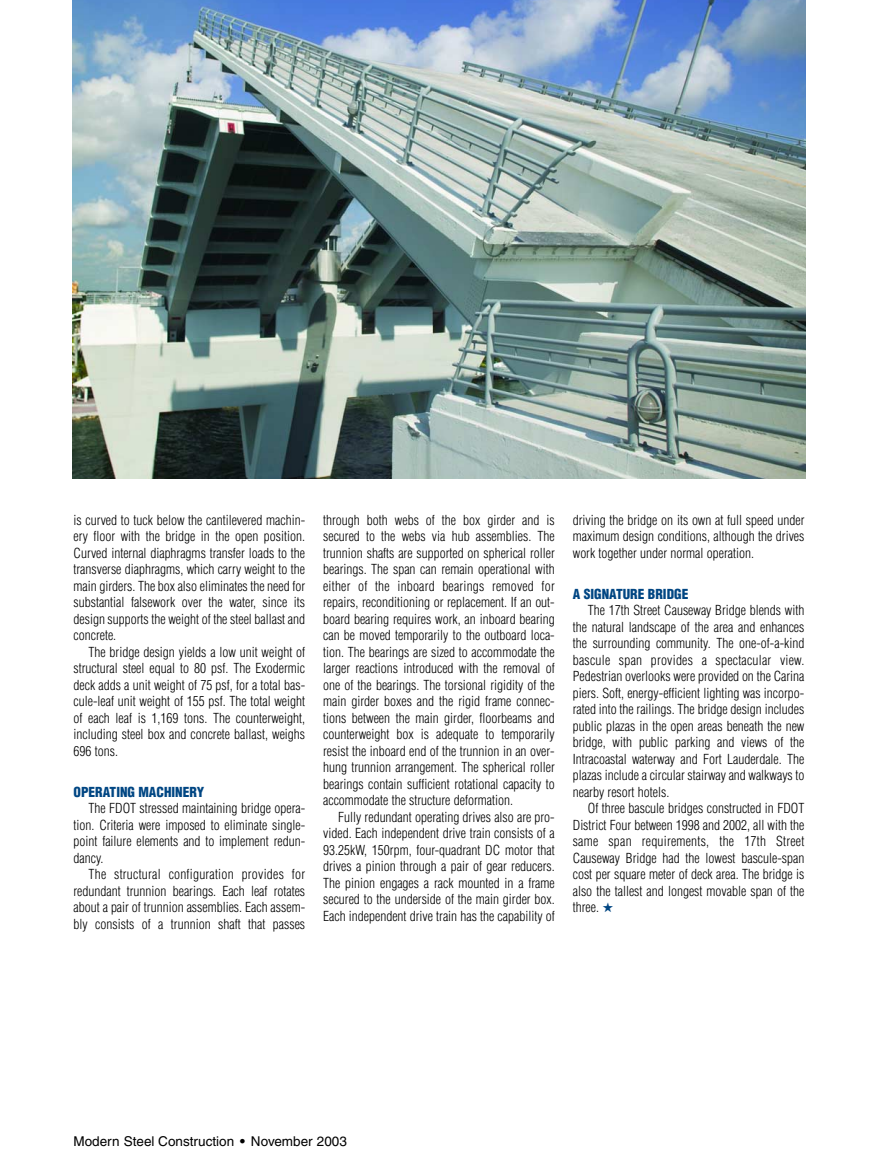
<style>
.page{position:relative;width:878px;height:1175px;background:#fff}
.page>*{position:absolute;margin:0;border:0;box-sizing:border-box;transform-origin:0 0}
.t1{font:300 condensed 13.5px/16.5px "Helvetica";color:#000;text-align:justify}
.t2{font:13.5px "Helvetica";color:#000}
.t3{font:900 condensed 13.5px "Helvetica";color:#004683}
.s1{color:#004683}
.s2{font-weight:900}
</style>
<div class="page">
<img style="left:72px;top:0;width:734px;height:479px">
<p class="t1" style="left:74px;top:513px;width:233px">is curved to tuck below the cantilevered machin&shy;ery floor with the bridge in the open position.<br>Curved internal diaphragms transfer loads to the transverse diaphragms, which carry weight to the main girders. The box also eliminates the need for substantial falsework over the water, since its design supports the weight of the steel ballast and concrete.</p>
<p class="t1" style="left:74px;top:645px;width:233px;text-indent:15px">The bridge design yields a low unit weight of structural steel equal to 80 psf. The Exodermic deck adds a unit weight of 75 psf, for a total bas&shy;cule-leaf unit weight of 155 psf. The total weight of each leaf is 1,169 tons. The counterweight, including steel box and concrete ballast, weighs 696 tons.</p>
<p class="t3" style="left:74px;top:786px;width:132px">OPERATING MACHINERY</p>
<p class="t1" style="left:74px;top:801px;width:233px;text-indent:15px">The FDOT stressed maintaining bridge opera&shy;tion. Criteria were imposed to eliminate single&shy;point failure elements and to implement redun&shy;dancy.</p>
<p class="t1" style="left:74px;top:867px;width:233px;text-indent:15px">The structural configuration provides for redundant trunnion bearings. Each leaf rotates about a pair of trunnion assemblies. Each assem&shy;bly consists of a trunnion shaft that passes</p>
<p class="t1" style="left:323px;top:513px;width:233px">through both webs of the box girder and is secured to the webs via hub assemblies. The trunnion shafts are supported on spherical roller bearings. The span can remain operational with either of the inboard bearings removed for repairs, reconditioning or replacement. If an out&shy;board bearing requires work, an inboard bearing can be moved temporarily to the outboard loca&shy;tion. The bearings are sized to accommodate the larger reactions introduced with the removal of one of the bearings. The torsional rigidity of the main girder boxes and the rigid frame connec&shy;tions between the main girder, floorbeams and counterweight box is adequate to temporarily resist the inboard end of the trunnion in an over&shy;hung trunnion arrangement. The spherical roller bearings contain sufficient rotational capacity to accommodate the structure deformation.</p>
<p class="t1" style="left:323px;top:810px;width:233px;text-indent:15px">Fully redundant operating drives also are pro&shy;vided. Each independent drive train consists of a 93.25kW, 150rpm, four-quadrant DC motor that drives a pinion through a pair of gear reducers.<br>The pinion engages a rack mounted in a frame secured to the underside of the main girder box.<br>Each independent drive train has the capability of</p>
<p class="t1" style="left:573px;top:513px;width:233px">driving the bridge on its own at full speed under maximum design conditions, although the drives work together under normal operation.</p>
<p class="t3" style="left:573px;top:588px;width:117px">A SIGNATURE BRIDGE</p>
<p class="t1" style="left:573px;top:603px;width:233px;text-indent:15px">The 17th Street Causeway Bridge blends with the natural landscape of the area and enhances the surrounding community. The one-of-a-kind bascule span provides a spectacular view.<br>Pedestrian overlooks were provided on the Carina piers. Soft, energy-efficient lighting was incorpo&shy;rated into the railings. The bridge design includes public plazas in the open areas beneath the new bridge, with public parking and views of the Intracoastal waterway and Fort Lauderdale. The plazas include a circular stairway and walkways to nearby resort hotels.</p>
<p class="t1" style="left:573px;top:801px;width:233px;text-indent:15px">Of three bascule bridges constructed in FDOT District Four between 1998 and 2002, all with the same span requirements, the 17th Street Causeway Bridge had the lowest bascule-span cost per square meter of deck area. The bridge is also the tallest and longest movable span of the three. <span class="s1">★</span></p>
<p class="t2" style="left:74px;top:1136px;width:275px">Modern Steel Construction <span class="s2">•</span> November 2003</p>
</div>
